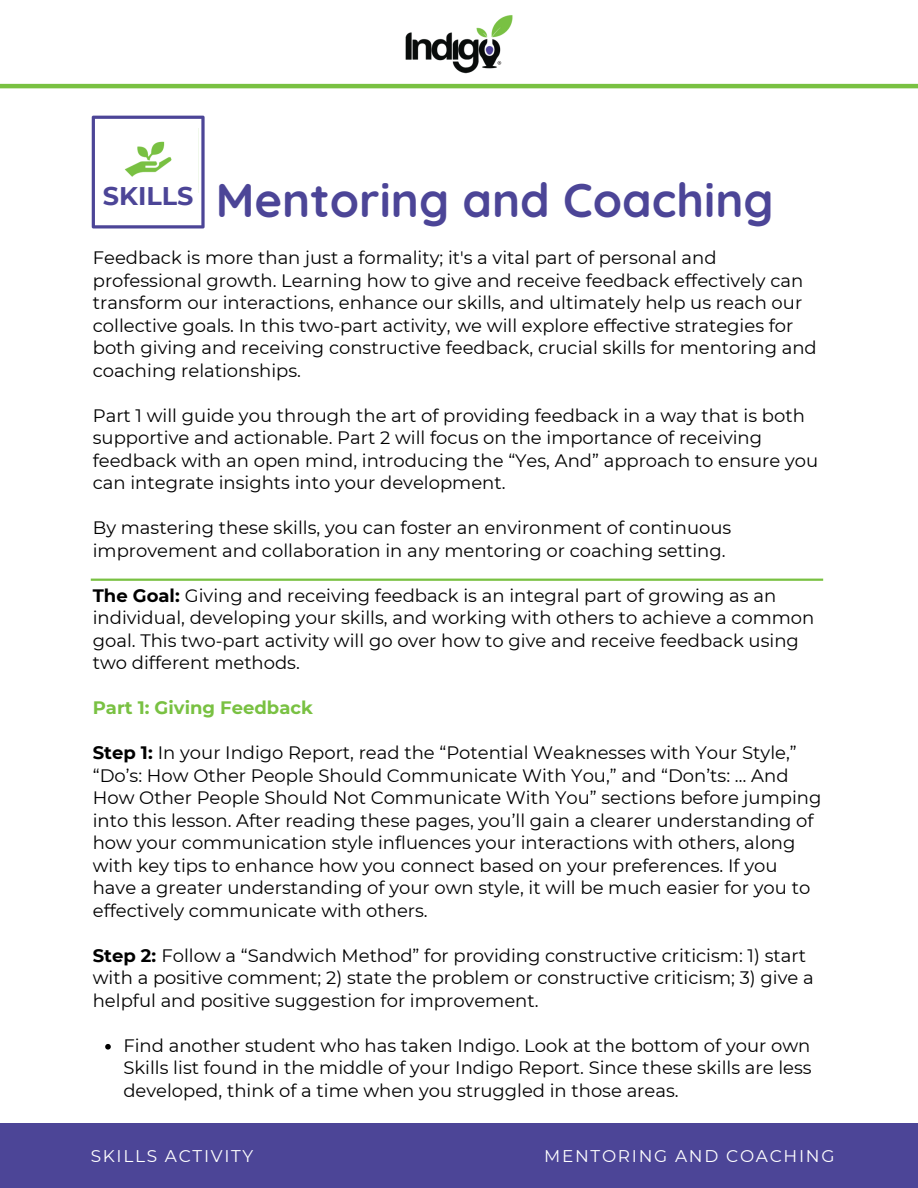
<style>
.page{position:relative;width:918px;height:1188px;background:#fff}
.page>*{position:absolute;margin:0;border:0;box-sizing:border-box;transform-origin:0 0}
.t1{font:700 47.25px "Quicksand";color:#4c4597}
.t2{font:700 25.5px "Montserrat";color:#4c4597}
.t3{font:18px/22.5px "Montserrat";color:#000}
.t4{font:700 18px "Montserrat";color:#79c142}
.t5{font:16.95px "Montserrat";letter-spacing:.1em;color:#fff}
.s1{font-weight:700}
</style>
<div class="page">
<hr style="left:0;top:84px;width:918px;height:4px;background:#79c142">
<div style="left:0;top:1124px;width:918px;height:64px;background:#4c4597"></div>
<svg style="left:92px;top:116px;width:112px;height:112px"></svg>
<svg style="left:105px;top:1044px;width:6px;height:6px"></svg>
<hr style="left:91px;top:579px;width:732px;height:2px;background:#79c142">
<img style="left:399px;top:15px;width:120px;height:69px">
<h2 class="t2" style="left:103px;top:181px;width:92px">SKILLS</h2>
<h3 class="t1" style="left:216px;top:170px;width:559px">Mentoring and Coaching</h3>
<h1 class="t3" style="left:93px;top:247px;width:725px">Feedback is more than just a formality; it's a vital part of personal and professional growth. Learning how to give and receive feedback effectively can transform our interactions, enhance our skills, and ultimately help us reach our collective goals. In this two-part activity, we will explore effective strategies for both giving and receiving constructive feedback, crucial skills for mentoring and coaching relationships.</h1>
<p class="t3" style="left:93px;top:404px;width:727px">Part 1 will guide you through the art of providing feedback in a way that is both supportive and actionable. Part 2 will focus on the importance of receiving feedback with an open mind, introducing the “Yes, And” approach to ensure you can integrate insights into your development.</p>
<p class="t3" style="left:93px;top:517px;width:640px">By mastering these skills, you can foster an environment of continuous improvement and collaboration in any mentoring or coaching setting.</p>
<p class="t3" style="left:93px;top:584px;width:723px"><span class="s1">The Goal:</span> Giving and receiving feedback is an integral part of growing as an individual, developing your skills, and working with others to achieve a common goal. This two-part activity will go over how to give and receive feedback using two different methods.</p>
<p class="t4" style="left:93px;top:697px;width:222px">Part 1: Giving Feedback</p>
<h4 class="t3" style="left:93px;top:742px;width:730px"><span class="s1">Step 1:</span> In your Indigo Report, read the “Potential Weaknesses with Your Style,” “Do’s: How Other People Should Communicate With You,” and “Don’ts: … And How Other People Should Not Communicate With You” sections before jumping into this lesson. After reading these pages, you’ll gain a clearer understanding of how your communication style influences your interactions with others, along with key tips to enhance how you connect based on your preferences. If you have a greater understanding of your own style, it will be much easier for you to effectively communicate with others.</h4>
<p class="t3" style="left:93px;top:944px;width:722px"><span class="s1">Step 2:</span> Follow a “Sandwich Method” for providing constructive criticism: 1) start with a positive comment; 2) state the problem or constructive criticism; 3) give a helpful and positive suggestion for improvement.</p>
<p class="t3" style="left:123px;top:1034px;width:690px;text-align:justify">Find another student who has taken Indigo. Look at the bottom of your own Skills list found in the middle of your Indigo Report. Since these skills are less developed, think of a time when you struggled in those areas.</p>
<p class="t5" style="left:91px;top:1145px;width:164px">SKILLS ACTIVITY</p>
<p class="t5" style="left:544px;top:1145px;width:292px">MENTORING AND COACHING</p>
</div>
